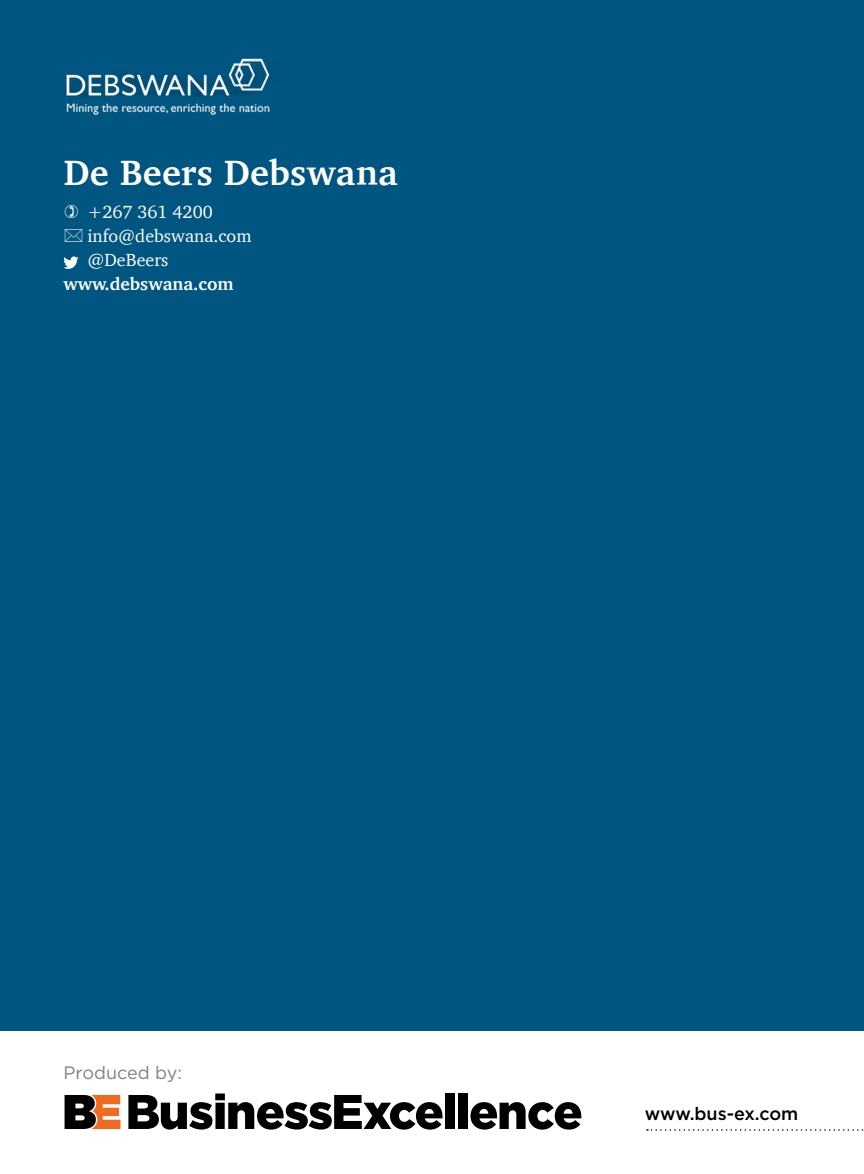
<style>
.page{position:relative;width:864px;height:1174px;background:#fff}
.page>*{position:absolute;margin:0;border:0;box-sizing:border-box;transform-origin:0 0}
.t1{font:700 36px "Charter";letter-spacing:.01em;color:#fff}
.t2{font:18px/24px "Charter";color:#fff}
.t3{font:700 18px "Charter";color:#fff}
.t4{font:500 18px "Gotham";color:#000}
.t5{font:18px "Gotham";color:#808080}
</style>
<div class="page">
<div style="left:0;top:0;width:863px;height:1030px;background:#005581"></div>
<svg style="left:470px;top:1102px;width:111px;height:27px"></svg>
<div style="left:458px;top:1093px;width:9px;height:36px;background:#000"></div>
<div style="left:445px;top:1093px;width:9px;height:36px;background:#000"></div>
<svg style="left:128px;top:1093px;width:314px;height:36px"></svg>
<svg style="left:64px;top:1095px;width:56px;height:34px;background:#814f34"></svg>
<svg style="left:646px;top:1129px;width:218px;height:1px"></svg>
<svg style="left:63px;top:256px;width:15px;height:13px"></svg>
<img style="left:64px;top:58px;width:206px;height:57px">
<h1 class="t1" style="left:64px;top:141px;width:335px">De Beers Debswana</h1>
<p class="t2" style="left:87px;top:199px;width:165px">+267 361 4200 info@debswana.com @DeBeers</p>
<p class="t3" style="left:63px;top:268px;width:171px">www.debswana.com</p>
<p class="t5" style="left:63px;top:1061px;width:120px">Produced by:</p>
<p class="t4" style="left:644px;top:1101px;width:155px">www.bus-ex.com</p>
</div>
